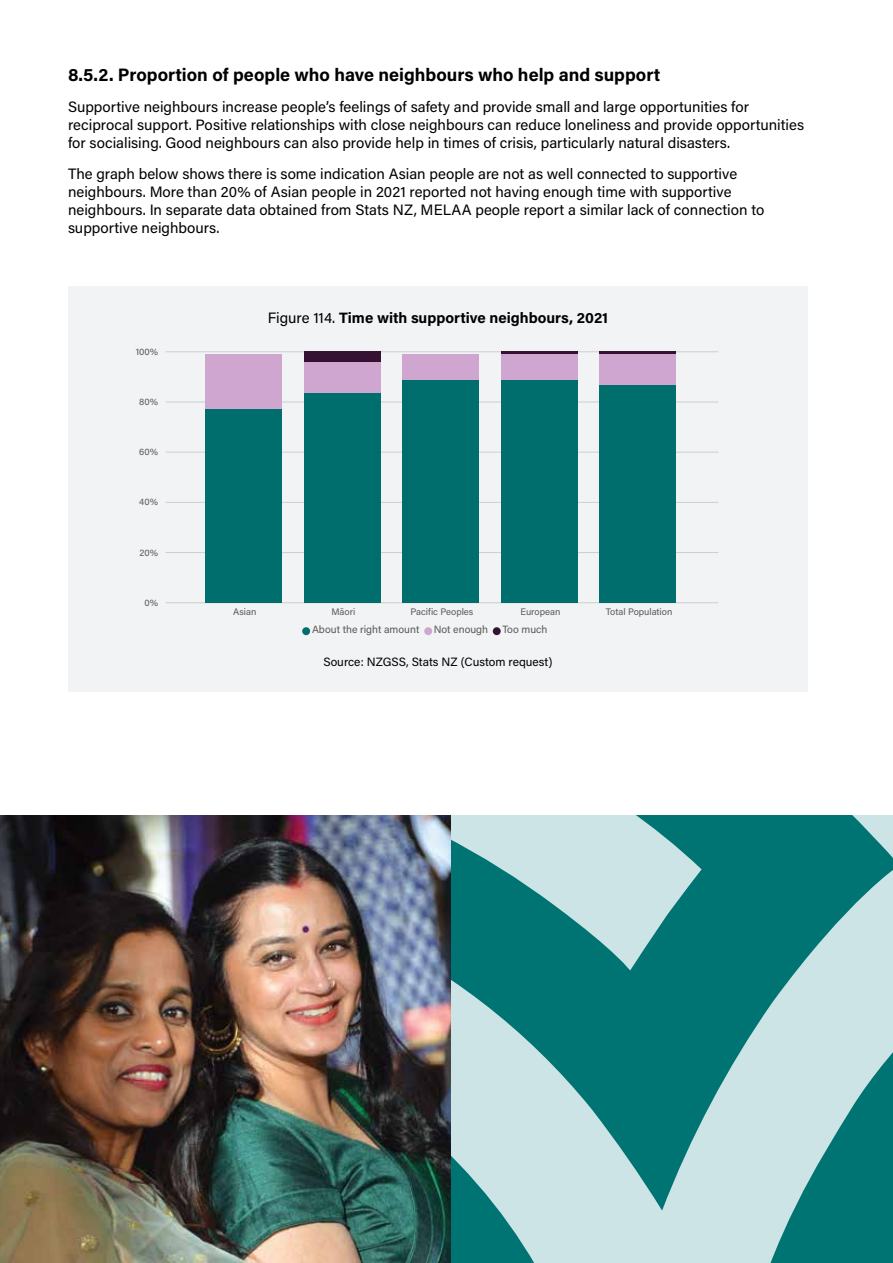
<style>
.page{position:relative;width:893px;height:1263px;background:#fff}
.page>*{position:absolute;margin:0;border:0;box-sizing:border-box;transform-origin:0 0}
.t1{font:700 18px "Acumin Pro";color:#000}
.t2{font:15px/18px "Acumin Pro";color:#000}
.t3{font:700 15px "Acumin Pro";color:#000}
.t4{font:12px "Acumin Pro";color:#000}
.t5{font:10.5px "Acumin Pro";color:#605e5c}
.t6{font:9.45px "Acumin Pro";color:#605e5c}
.s1{font-weight:400}
</style>
<div class="page">
<div style="left:449px;top:815px;width:444px;height:448px;background:#cde4e6"></div>
<svg style="left:770px;top:1210px;width:123px;height:53px;background:#137e7d"></svg>
<svg style="left:451px;top:1210px;width:83px;height:53px"></svg>
<svg style="left:451px;top:815px;width:442px;height:395px;fill:#007472"></svg>
<div style="left:68px;top:287px;width:740px;height:405px;background:#f1f3f4"></div>
<hr style="left:166px;top:602px;width:552px;height:1px;background:#d9d9d9">
<hr style="left:166px;top:552px;width:552px;height:1px;background:#d9d9d9">
<hr style="left:166px;top:502px;width:552px;height:1px;background:#d9d9d9">
<hr style="left:166px;top:452px;width:552px;height:1px;background:#d9d9d9">
<hr style="left:166px;top:402px;width:552px;height:1px;background:#d9d9d9">
<hr style="left:166px;top:351px;width:552px;height:1px;background:#d9d9d9">
<div style="left:205px;top:408px;width:76px;height:194px;background:#007472"></div>
<div style="left:304px;top:393px;width:76px;height:209px;background:#007472"></div>
<div style="left:402px;top:380px;width:77px;height:222px;background:#007472"></div>
<div style="left:501px;top:380px;width:76px;height:222px;background:#007472"></div>
<div style="left:600px;top:385px;width:76px;height:217px;background:#007472"></div>
<div style="left:205px;top:354px;width:76px;height:54px;background:#cea6d0"></div>
<div style="left:304px;top:362px;width:76px;height:31px;background:#cea6d0"></div>
<div style="left:402px;top:355px;width:77px;height:25px;background:#cea6d0"></div>
<div style="left:501px;top:354px;width:76px;height:26px;background:#cea6d0"></div>
<div style="left:600px;top:354px;width:76px;height:31px;background:#cea6d0"></div>
<div style="left:304px;top:351px;width:76px;height:11px;background:#3a1335"></div>
<hr style="left:501px;top:351px;width:76px;height:3px;background:#3a1335">
<hr style="left:600px;top:351px;width:76px;height:3px;background:#3a1335">
<svg style="left:302px;top:627px;width:8px;height:8px"></svg>
<svg style="left:424px;top:627px;width:8px;height:8px"></svg>
<svg style="left:493px;top:627px;width:8px;height:8px"></svg>
<img style="left:0;top:815px;width:451px;height:448px">
<p class="t1" style="left:68px;top:62px;width:594px">8.5.2. Proportion of people who have neighbours who help and support</p>
<p class="t2" style="left:68px;top:97px;width:738px">Supportive neighbours increase people’s feelings of safety and provide small and large opportunities for reciprocal support. Positive relationships with close neighbours can reduce loneliness and provide opportunities for socialising. Good neighbours can also provide help in times of crisis, particularly natural disasters.</p>
<p class="t2" style="left:68px;top:164px;width:698px">The graph below shows there is some indication Asian people are not as well connected to supportive neighbours. More than 20% of Asian people in 2021 reported not having enough time with supportive neighbours. In separate data obtained from Stats NZ, MELAA people report a similar lack of connection to supportive neighbours.</p>
<p class="t6" style="left:136px;top:345px;width:24px">100%</p>
<p class="t6" style="left:139px;top:395px;width:20px">80%</p>
<p class="t6" style="left:139px;top:445px;width:20px">60%</p>
<p class="t6" style="left:139px;top:495px;width:20px">40%</p>
<p class="t6" style="left:139px;top:546px;width:20px">20%</p>
<p class="t6" style="left:144px;top:596px;width:15px">0%</p>
<p class="t3" style="left:268px;top:307px;width:342px"><span class="s1">Figure 114.</span> Time with supportive neighbours, 2021</p>
<p class="t6" style="left:233px;top:605px;width:25px">Asian</p>
<p class="t6" style="left:331px;top:605px;width:25px">Māori</p>
<p class="t6" style="left:410px;top:605px;width:65px">Pacific Peoples</p>
<p class="t6" style="left:521px;top:605px;width:41px">European</p>
<p class="t6" style="left:606px;top:605px;width:68px">Total Population</p>
<p class="t5" style="left:312px;top:622px;width:109px">About the right amount</p>
<p class="t5" style="left:434px;top:622px;width:56px">Not enough</p>
<p class="t5" style="left:502px;top:622px;width:47px">Too much</p>
<p class="t4" style="left:323px;top:653px;width:231px">Source: NZGSS, Stats NZ (Custom request)</p>
</div>
